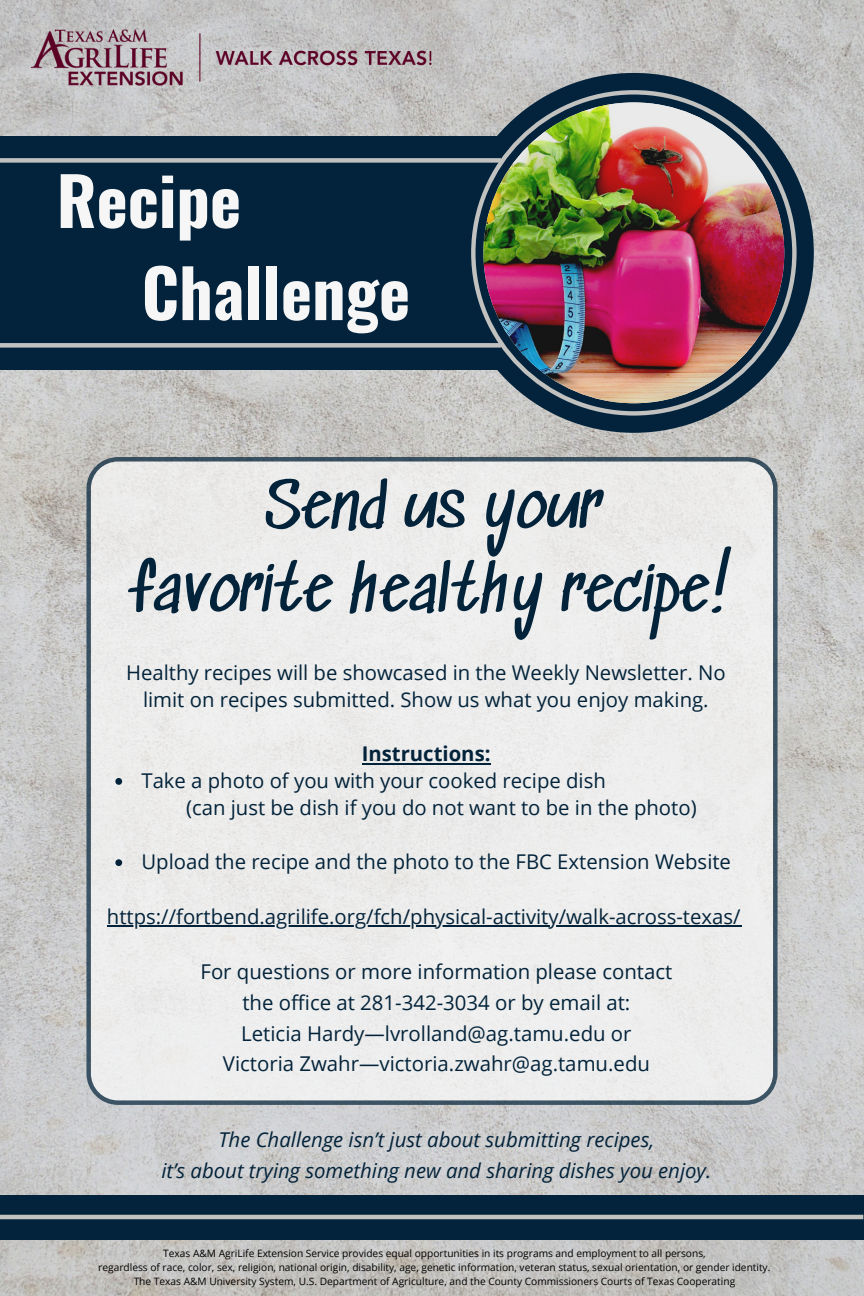
<style>
.page{position:relative;width:864px;height:1296px;background:#fff}
.page>*{position:absolute;margin:0;border:0;box-sizing:border-box;transform-origin:0 0}
.t1{font:700 66.3px/92.1px "Oswald";color:#f6f6f6}
.t2{font:60.6px/83.4px "Sedgwick Ave";color:#03233a;text-align:center}
.t3{font:20.4px/30.6px "Open Sans";color:#03233a;text-align:center}
.t4{font:italic 20.4px/30.6px "Open Sans";color:#03233a;text-align:center}
.t5{font:700 20.4px "Open Sans";color:#03233a}
.t6{font:10.2px "Open Sans";color:#000}
</style>
<div class="page">
<img style="left:0;top:0;width:864px;height:1296px">
<div style="left:0;top:1195px;width:864px;height:45px;background:#02233b"></div>
<hr style="left:0;top:1215px;width:863px;height:4px;background:#c1c1c0">
<img style="left:16px;top:10px;width:432px;height:95px">
<div style="left:454px;top:73px;width:360px;height:360px;background:#02233b;border-radius:50%"></div>
<div style="left:0;top:136px;width:555px;height:234px;background:#02233b"></div>
<div style="left:0;top:158px;width:501px;height:5px;background:#c1c1c0"></div>
<div style="left:0;top:343px;width:501px;height:5px;background:#c1c1c0"></div>
<svg style="left:471px;top:90px;width:326px;height:326px;background:#a8acae"></svg>
<div style="left:476px;top:95px;width:316px;height:316px;background:#02233b;border-radius:50%"></div>
<img style="left:483px;top:102px;width:301px;height:301px;border-radius:50%">
<div style="left:86px;top:457px;width:691px;height:648px;background:#ededec"></div>
<hr style="left:362px;top:763px;width:129px;height:1px;background:#03233a">
<svg style="left:115px;top:778px;width:7px;height:7px"></svg>
<svg style="left:115px;top:859px;width:7px;height:7px"></svg>
<hr style="left:107px;top:925px;width:634px;height:2px;background:#03233a">
<h1 class="t1" style="left:142px;top:152px;width:270px;text-indent:-85px">Recipe<br>Challenge</h1>
<h2 class="t2" style="left:133px;top:470px;width:602px">Send us your<br>favorite healthy recipe!</h2>
<h4 class="t3" style="left:126px;top:658px;width:601px;line-height:27px">Healthy recipes will be showcased in the Weekly Newsletter. No limit on recipes submitted. Show us what you enjoy making.</h4>
<h3 class="t5" style="left:362px;top:739px;width:130px">Instructions:</h3>
<h4 class="t3" style="left:141px;top:765px;width:466px">Take a photo of you with your cooked recipe dish</h4>
<h4 class="t3" style="left:186px;top:792px;width:512px">(can just be dish if you do not want to be in the photo)</h4>
<h4 class="t3" style="left:141px;top:846px;width:591px">Upload the recipe and the photo to the FBC Extension Website</h4>
<h4 class="t3" style="left:107px;top:900px;width:635px">https://fortbend.agrilife.org/fch/physical-activity/walk-across-texas/</h4>
<h4 class="t3" style="left:200px;top:956px;width:473px">For questions or more information please contact the office at 281-342-3034 or by email at:<br>Leticia Hardy—lvrolland@ag.tamu.edu or<br>Victoria Zwahr—victoria.zwahr@ag.tamu.edu</h4>
<h4 class="t4" style="left:161px;top:1124px;width:551px">The Challenge isn’t just about submitting recipes,<br>it’s about trying something new and sharing dishes you enjoy.</h4>
<p class="t6" style="left:163px;top:1246px;width:544px">Texas A&amp;M AgriLife Extension Service provides equal opportunities in its programs and employment to all persons,</p>
<p class="t6" style="left:98px;top:1260px;width:674px">regardless of race, color, sex, religion, national origin, disability, age, genetic information, veteran status, sexual orientation, or gender identity.</p>
<p class="t6" style="left:134px;top:1274px;width:603px">The Texas A&amp;M University System, U.S. Department of Agriculture, and the County Commissioners Courts of Texas Cooperating</p>
</div>
